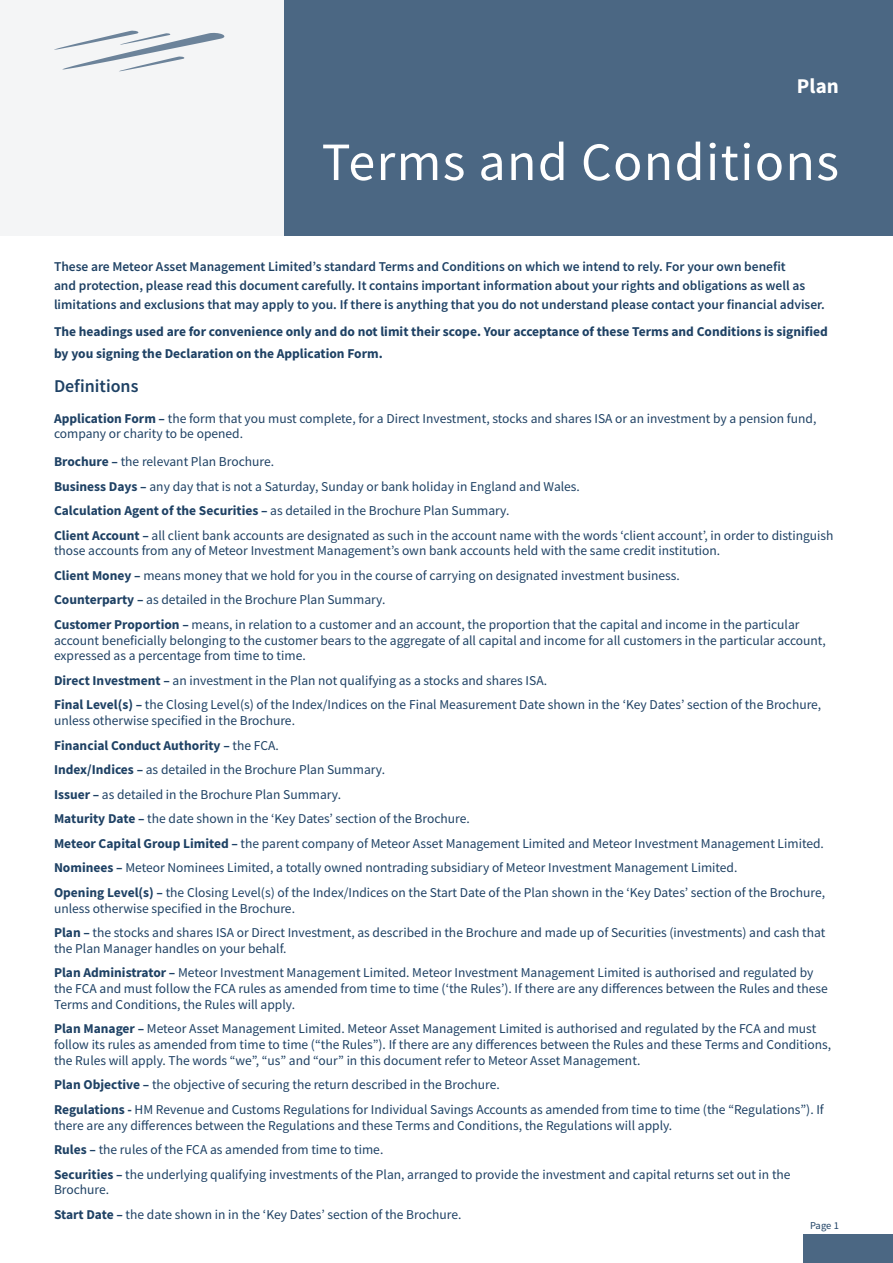
<style>
.page{position:relative;width:893px;height:1263px;background:#fff}
.page>*{position:absolute;margin:0;border:0;box-sizing:border-box;transform-origin:0 0}
.t1{font:54px "Source Sans Pro";letter-spacing:.025em;color:#fff}
.t2{font:700 21px "Source Sans Pro";color:#fff}
.Sub-heading{font:600 18px "Source Sans Pro";color:#1e4164}
.Body_Text{font:13.5px/15.8px "Source Sans Pro";color:#1e4164}
.Body_Text-2{font:600 13.5px/18.8px "Source Sans Pro";color:#1e4164}
.Body_Text-3{font:700 13.5px/21.8px "Source Sans Pro";color:#1e4164}
.Sub-heading-2{font:13.5px/15.8px "Source Sans Pro";color:#1e4164}
.Plan_header{font:10.5px "Source Sans Pro";color:#1e4164}
.s1{font-weight:700}
.s2{font-weight:400}
</style>
<div class="page">
<div style="left:284px;top:0;width:609px;height:235px;background:#4b6783"></div>
<div style="left:0;top:0;width:284px;height:235px;background:#f4f5f6"></div>
<svg style="left:54px;top:30px;width:171px;height:42px"></svg>
<div style="left:803px;top:1234px;width:90px;height:29px;background:#4b6783"></div>
<h2 class="t2" style="left:797px;top:72px;width:44px">Plan</h2>
<h1 class="t1" style="left:322px;top:128px;width:519px">Terms and Conditions</h1>
<p class="Body_Text-2" style="left:54px;top:257px;width:772px">These are Meteor Asset Management Limited’s standard Terms and Conditions on which we intend to rely. For your own benefit<br>and protection, please read this document carefully. It contains important information about your rights and obligations as well as limitations and exclusions that may apply to you. If there is anything that you do not understand please contact your financial adviser.</p>
<p class="Body_Text-3" style="left:54px;top:321px;width:775px">The headings used are for convenience only and do not limit their scope. Your acceptance of these Terms and Conditions is signified by you signing the Declaration on the Application Form.</p>
<p class="Sub-heading" style="left:54px;top:374px;width:86px">Definitions</p>
<p class="Sub-heading-2" style="left:54px;top:410px;width:764px"><span class="s1">Application Form –</span> the form that you must complete, for a Direct Investment, stocks and shares ISA or an investment by a pension fund, company or charity to be opened.</p>
<p class="Body_Text" style="left:54px;top:454px;width:222px"><span class="s1">Brochure –</span> the relevant Plan Brochure.</p>
<p class="Body_Text" style="left:54px;top:478px;width:527px"><span class="s1">Business Days –</span> any day that is not a Saturday, Sunday or bank holiday in England and Wales.</p>
<p class="Body_Text" style="left:54px;top:503px;width:457px"><span class="s1">Calculation Agent of the Securities –</span> as detailed in the Brochure Plan Summary.</p>
<p class="Body_Text" style="left:54px;top:527px;width:781px"><span class="s1">Client Account –</span> all client bank accounts are designated as such in the account name with the words ‘client account’, in order to distinguish those accounts from any of Meteor Investment Management’s own bank accounts held with the same credit institution.</p>
<p class="Body_Text" style="left:54px;top:567px;width:627px"><span class="s1">Client Money –</span> means money that we hold for you in the course of carrying on designated investment business.</p>
<p class="Body_Text" style="left:54px;top:592px;width:333px"><span class="s1">Counterparty –</span> as detailed in the Brochure Plan Summary.</p>
<p class="Body_Text" style="left:54px;top:616px;width:773px"><span class="s1">Customer Proportion –</span> means, in relation to a customer and an account, the proportion that the capital and income in the particular account beneficially belonging to the customer bears to the aggregate of all capital and income for all customers in the particular account, expressed as a percentage from time to time.</p>
<p class="Body_Text" style="left:54px;top:672px;width:495px"><span class="s1">Direct Investment –</span> an investment in the Plan not qualifying as a stocks and shares ISA.</p>
<p class="Body_Text" style="left:54px;top:697px;width:769px"><span class="s1">Final Level(s) –</span> the Closing Level(s) of the Index/Indices on the Final Measurement Date shown in the ‘Key Dates’ section of the Brochure, unless otherwise specified in the Brochure.</p>
<p class="Body_Text-3" style="left:54px;top:734px;width:226px">Financial Conduct Authority – <span class="s2">the FCA.</span></p>
<p class="Body_Text" style="left:54px;top:762px;width:333px"><span class="s1">Index/Indices –</span> as detailed in the Brochure Plan Summary.</p>
<p class="Body_Text" style="left:54px;top:786px;width:289px"><span class="s1">Issuer –</span> as detailed in the Brochure Plan Summary.</p>
<p class="Body_Text" style="left:54px;top:811px;width:417px"><span class="s1">Maturity Date –</span> the date shown in the ‘Key Dates’ section of the Brochure.</p>
<p class="Body_Text" style="left:54px;top:835px;width:771px"><span class="s1">Meteor Capital Group Limited –</span> the parent company of Meteor Asset Management Limited and Meteor Investment Management Limited.</p>
<p class="Body_Text" style="left:54px;top:860px;width:685px"><span class="s1">Nominees –</span> Meteor Nominees Limited, a totally owned nontrading subsidiary of Meteor Investment Management Limited.</p>
<p class="Body_Text" style="left:54px;top:884px;width:773px"><span class="s1">Opening Level(s) –</span> the Closing Level(s) of the Index/Indices on the Start Date of the Plan shown in the ‘Key Dates’ section of the Brochure, unless otherwise specified in the Brochure.</p>
<p class="Body_Text" style="left:54px;top:924px;width:773px"><span class="s1">Plan –</span> the stocks and shares ISA or Direct Investment, as described in the Brochure and made up of Securities (investments) and cash that the Plan Manager handles on your behalf.</p>
<p class="Body_Text" style="left:54px;top:965px;width:775px"><span class="s1">Plan Administrator –</span> Meteor Investment Management Limited. Meteor Investment Management Limited is authorised and regulated by the FCA and must follow the FCA rules as amended from time to time (‘the Rules’). If there are any differences between the Rules and these<br>Terms and Conditions, the Rules will apply.</p>
<p class="Body_Text" style="left:54px;top:1021px;width:779px"><span class="s1">Plan Manager –</span> Meteor Asset Management Limited. Meteor Asset Management Limited is authorised and regulated by the FCA and must follow its rules as amended from time to time (“the Rules”). If there are any differences between the Rules and these Terms and Conditions, the Rules will apply. The words “we”, “us” and “our” in this document refer to Meteor Asset Management.</p>
<p class="Body_Text" style="left:54px;top:1077px;width:447px"><span class="s1">Plan Objective –</span> the objective of securing the return described in the Brochure.</p>
<p class="Body_Text" style="left:54px;top:1101px;width:771px"><span class="s1">Regulations -</span> HM Revenue and Customs Regulations for Individual Savings Accounts as amended from time to time (the “Regulations”). If there are any differences between the Regulations and these Terms and Conditions, the Regulations will apply.</p>
<p class="Body_Text" style="left:54px;top:1141px;width:331px"><span class="s1">Rules –</span> the rules of the FCA as amended from time to time.</p>
<p class="Body_Text" style="left:54px;top:1166px;width:738px"><span class="s1">Securities –</span> the underlying qualifying investments of the Plan, arranged to provide the investment and capital returns set out in the<br>Brochure.</p>
<p class="Body_Text" style="left:54px;top:1206px;width:409px"><span class="s1">Start Date –</span> the date shown in in the ‘Key Dates’ section of the Brochure.</p>
<p class="Plan_header" style="left:810px;top:1218px;width:30px">Page 1</p>
</div>
